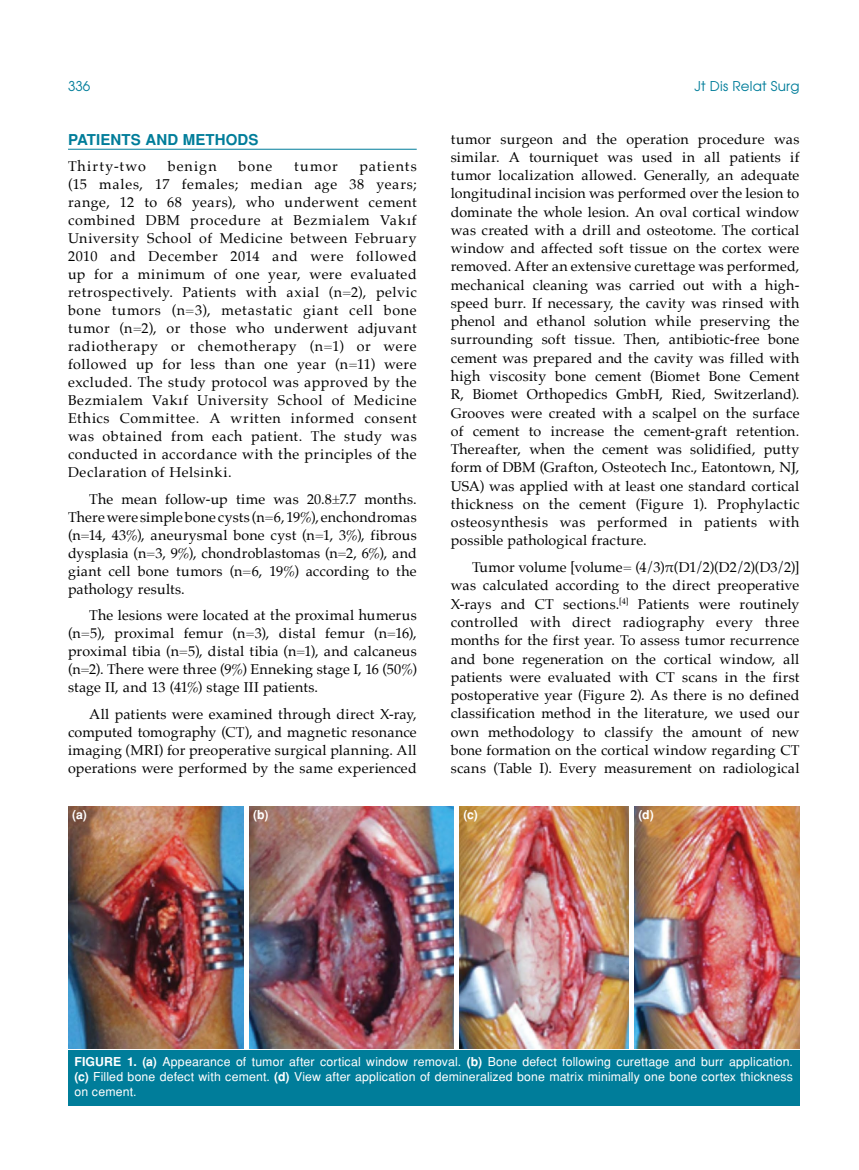
<style>
.page{position:relative;width:859px;height:1170px;background:#fff}
.page>*{position:absolute;margin:0;border:0;box-sizing:border-box;transform-origin:0 0}
.t1{font:700 15px "Helvetica Tr";letter-spacing:.005em;color:#007d9a}
.t2{font:14.25px/18.3px "Palatino";letter-spacing:.02em;color:#000;text-align:justify}
.t3{font:14.25px "Palatino";letter-spacing:.085em;color:#000}
.t4{font:13.5px "Avant Garde Tr";letter-spacing:.015em;color:#007d9a}
.t5{font:12.3px/15.3px "Helvetica Normal Tr";letter-spacing:.01em;color:#fff;text-align:justify}
.t6{font:700 12.3px "Helvetica Tr";color:#fff}
.s1{font-family:"Helvetica Tr";font-weight:700}
</style>
<div class="page">
<hr style="left:68px;top:149px;width:349px;height:1px;background:#007d9a">
<div style="left:68px;top:1050px;width:731px;height:56px;background:#007d9a"></div>
<img style="left:68px;top:806px;width:731px;height:242px">
<div style="left:244px;top:805px;width:5px;height:244px;background:#fff"></div>
<div style="left:454px;top:805px;width:5px;height:244px;background:#fff"></div>
<div style="left:629px;top:805px;width:5px;height:244px;background:#fff"></div>
<p class="t4" style="left:68px;top:77px;width:24px">336</p>
<p class="t4" style="left:694px;top:77px;width:106px">Jt Dis Relat Surg</p>
<p class="t1" style="left:68px;top:130px;width:192px">PATIENTS AND METHODS</p>
<p class="t3" style="left:68px;top:154px;width:79px">Thirty-two</p>
<p class="t2" style="left:168px;top:157px;width:51px">benign</p>
<p class="t2" style="left:239px;top:157px;width:35px">bone</p>
<p class="t2" style="left:294px;top:157px;width:45px">tumor</p>
<p class="t2" style="left:451px;top:129px;width:350px">tumor surgeon and the operation procedure was similar. A tourniquet was used in all patients if tumor localization allowed. Generally, an adequate longitudinal incision was performed over the lesion to dominate the whole lesion. An oval cortical window was created with a drill and osteotome. The cortical window and affected soft tissue on the cortex were removed. After an extensive curettage was performed, mechanical cleaning was carried out with a high&shy;speed burr. If necessary, the cavity was rinsed with phenol and ethanol solution while preserving the surrounding soft tissue. Then, antibiotic-free bone cement was prepared and the cavity was filled with high viscosity bone cement (Biomet Bone Cement R, Biomet Orthopedics GmbH, Ried, Switzerland).<br>Grooves were created with a scalpel on the surface of cement to increase the cement-graft retention.<br>Thereafter, when the cement was solidified, putty form of DBM (Grafton, Osteotech Inc., Eatontown, NJ, USA) was applied with at least one standard cortical thickness on the cement (Figure 1). Prophylactic osteosynthesis was performed in patients with possible pathological fracture.</p>
<p class="t2" style="left:451px;top:558px;width:350px;text-indent:21px">Tumor volume [volume= (4/3)π(D1/2)(D2/2)(D3/2)] was calculated according to the direct preoperative X-rays and CT sections.<sup>[4]</sup> Patients were routinely controlled with direct radiography every three months for the first year. To assess tumor recurrence and bone regeneration on the cortical window, all patients were evaluated with CT scans in the first postoperative year (Figure 2). As there is no defined classification method in the literature, we used our own methodology to classify the amount of new bone formation on the cortical window regarding CT scans (Table I). Every measurement on radiological</p>
<p class="t2" style="left:68px;top:157px;width:350px;text-indent:291px">patients (15 males, 17 females; median age 38 years; range, 12 to 68 years), who underwent cement combined DBM procedure at Bezmialem Vakıf University School of Medicine between February 2010 and December 2014 and were followed up for a minimum of one year, were evaluated retrospectively. Patients with axial (n=2), pelvic bone tumors (n=3), metastatic giant cell bone tumor (n=2), or those who underwent adjuvant radiotherapy or chemotherapy (n=1) or were followed up for less than one year (n=11) were excluded. The study protocol was approved by the Bezmialem Vakıf University School of Medicine Ethics Committee. A written informed consent was obtained from each patient. The study was conducted in accordance with the principles of the Declaration of Helsinki.</p>
<p class="t2" style="left:68px;top:490px;width:350px;text-indent:21px">The mean follow-up time was 20.8±7.7 months.<br>There were simple bone cysts (n=6, 19%), enchondromas (n=14, 43%), aneurysmal bone cyst (n=1, 3%), fibrous dysplasia (n=3, 9%), chondroblastomas (n=2, 6%), and giant cell bone tumors (n=6, 19%) according to the pathology results.</p>
<p class="t2" style="left:68px;top:606px;width:350px;text-indent:21px">The lesions were located at the proximal humerus (n=5), proximal femur (n=3), distal femur (n=16), proximal tibia (n=5), distal tibia (n=1), and calcaneus (n=2). There were three (9%) Enneking stage I, 16 (50%) stage II, and 13 (41%) stage III patients.</p>
<p class="t2" style="left:68px;top:705px;width:350px;text-indent:21px">All patients were examined through direct X-ray, computed tomography (CT), and magnetic resonance imaging (MRI) for preoperative surgical planning. All operations were performed by the same experienced</p>
<p class="t6" style="left:72px;top:807px;width:16px">(a)</p>
<p class="t6" style="left:253px;top:807px;width:17px">(b)</p>
<p class="t6" style="left:463px;top:807px;width:16px">(c)</p>
<p class="t6" style="left:638px;top:807px;width:17px">(d)</p>
<p class="t5" style="left:74px;top:1053px;width:720px"><span class="s1">FIGURE 1. (a)</span> Appearance of tumor after cortical window removal. <span class="s1">(b)</span> Bone defect following curettage and burr application. <span class="s1">(c)</span> Filled bone defect with cement. <span class="s1">(d)</span> View after application of demineralized bone matrix minimally one bone cortex thickness on cement.</p>
</div>
